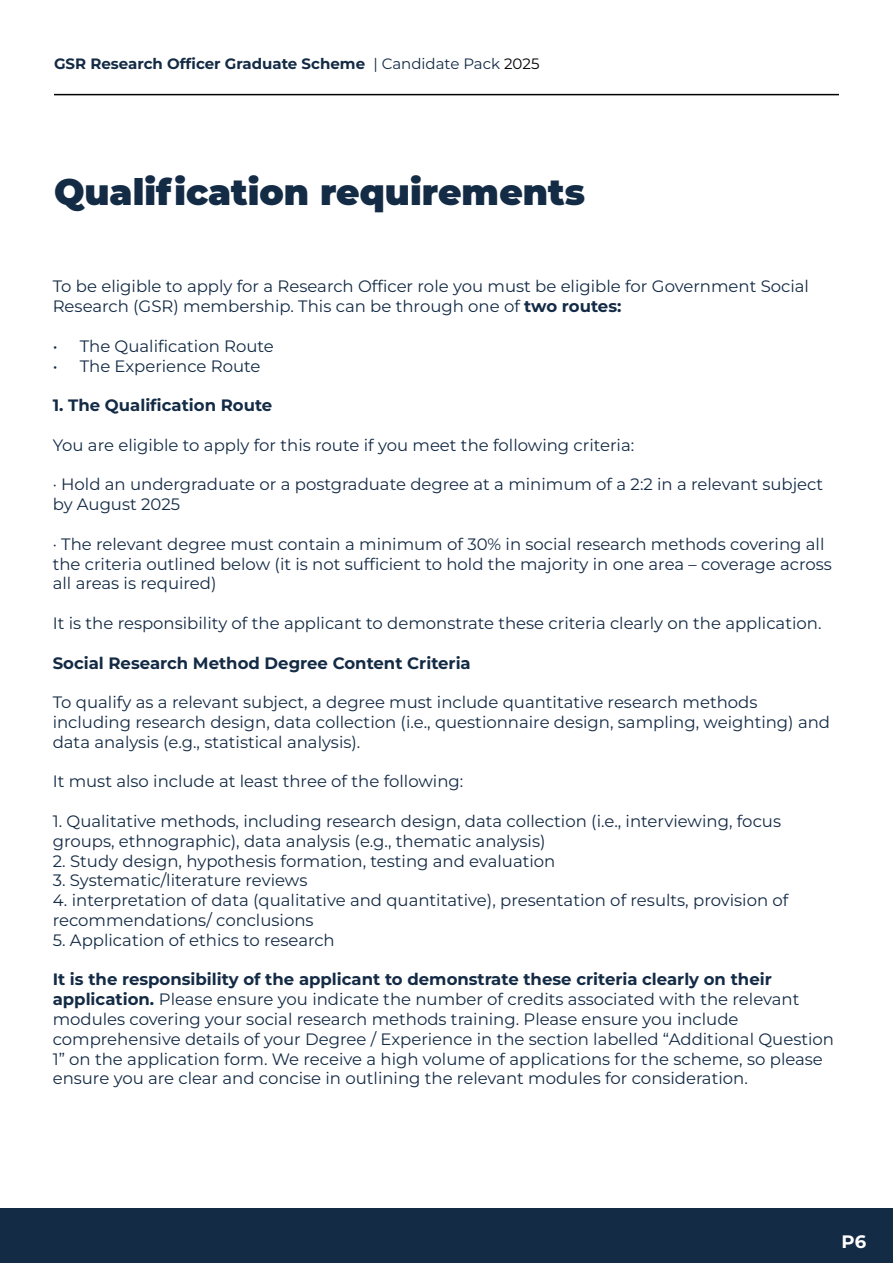
<style>
.page{position:relative;width:893px;height:1263px;background:#fff}
.page>*{position:absolute;margin:0;border:0;box-sizing:border-box;transform-origin:0 0}
.Page_header{font:900 36px "Montserrat";color:#142b45}
.t1{font:700 18px "Montserrat";color:#fff}
.t2{font:16.5px/19.8px "Montserrat";color:#142b45}
.t3{font:700 16.5px "Montserrat";color:#142b45}
.t4{font:700 15px "Montserrat";color:#142b45}
.s1{font-weight:400}
.s2{font-weight:400;color:#000}
.s3{font-weight:700}
</style>
<div class="page">
<hr style="left:54px;top:94px;width:785px;height:1px;background:#020203">
<div style="left:0;top:1209px;width:893px;height:54px;background:#142b45"></div>
<p class="t4" style="left:54px;top:53px;width:487px">GSR Research Officer Graduate Scheme <span class="s1">| Candidate Pack</span> <span class="s2">2025</span></p>
<p class="Page_header" style="left:54px;top:165px;width:533px">Qualification requirements</p>
<p class="t2" style="left:53px;top:276px;width:758px">To be eligible to apply for a Research Officer role you must be eligible for Government Social<br>Research (GSR) membership. This can be through one of <span class="s3">two routes:</span></p>
<p class="t2" style="left:53px;top:336px;width:223px">• The Qualification Route</p>
<p class="t2" style="left:53px;top:355px;width:209px">• The Experience Route</p>
<p class="t3" style="left:53px;top:394px;width:221px">1. The Qualification Route</p>
<p class="t2" style="left:53px;top:435px;width:583px">You are eligible to apply for this route if you meet the following criteria:</p>
<p class="t2" style="left:53px;top:474px;width:772px">· Hold an undergraduate or a postgraduate degree at a minimum of a 2:2 in a relevant subject by August 2025</p>
<p class="t2" style="left:53px;top:534px;width:781px">· The relevant degree must contain a minimum of 30% in social research methods covering all the criteria outlined below (it is not sufficient to hold the majority in one area – coverage across all areas is required)</p>
<p class="t2" style="left:53px;top:613px;width:770px">It is the responsibility of the applicant to demonstrate these criteria clearly on the application.</p>
<p class="t3" style="left:53px;top:652px;width:420px">Social Research Method Degree Content Criteria</p>
<p class="t2" style="left:53px;top:692px;width:779px">To qualify as a relevant subject, a degree must include quantitative research methods including research design, data collection (i.e., questionnaire design, sampling, weighting) and data analysis (e.g., statistical analysis).</p>
<p class="t2" style="left:53px;top:771px;width:412px">It must also include at least three of the following:</p>
<p class="t2" style="left:53px;top:811px;width:730px">1. Qualitative methods, including research design, data collection (i.e., interviewing, focus groups, ethnographic), data analysis (e.g., thematic analysis)</p>
<p class="t2" style="left:53px;top:850px;width:504px">2. Study design, hypothesis formation, testing and evaluation</p>
<p class="t2" style="left:53px;top:870px;width:256px">3. Systematic/literature reviews</p>
<p class="t2" style="left:53px;top:890px;width:737px">4. interpretation of data (qualitative and quantitative), presentation of results, provision of recommendations/ conclusions</p>
<p class="t2" style="left:53px;top:930px;width:284px">5. Application of ethics to research</p>
<p class="t2" style="left:53px;top:969px;width:783px"><span class="s3">It is the responsibility of the applicant to demonstrate these criteria clearly on their application.</span> Please ensure you indicate the number of credits associated with the relevant modules covering your social research methods training. Please ensure you include comprehensive details of your Degree / Experience in the section labelled “Additional Question 1” on the application form. We receive a high volume of applications for the scheme, so please ensure you are clear and concise in outlining the relevant modules for consideration.</p>
<p class="t1" style="left:841px;top:1230px;width:26px">P6</p>
</div>
